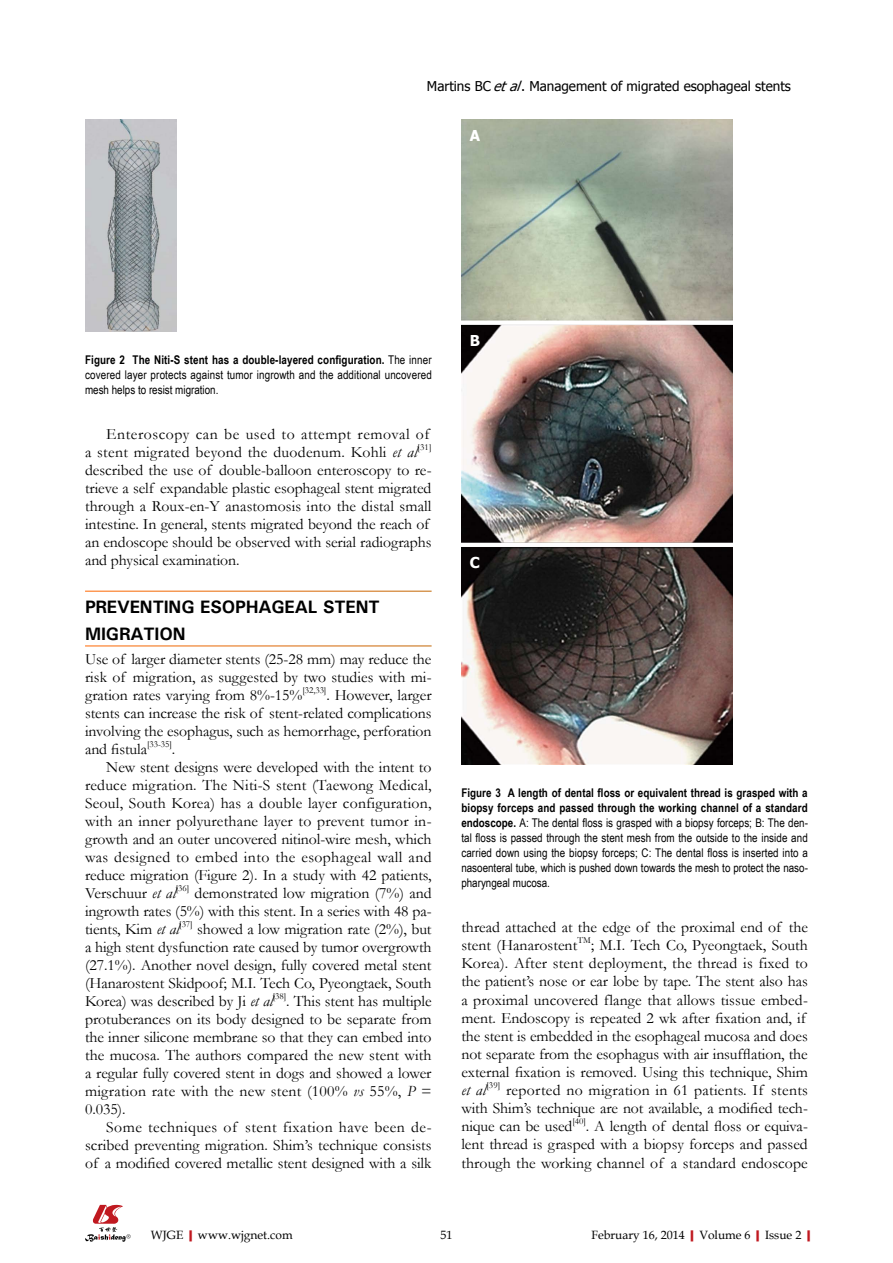
<style>
.page{position:relative;width:893px;height:1263px;background:#fff}
.page>*{position:absolute;margin:0;border:0;box-sizing:border-box;transform-origin:0 0}
.t1{font:700 18px/27px "Univers";letter-spacing:-.01em;color:#000}
.t2{font:15.75px/18px "Garamond";letter-spacing:-.005em;color:#000;text-align:justify}
.t3{font:15.75px "Garamond";letter-spacing:.015em;color:#000}
.t4{font:15.75px/18px "Garamond";letter-spacing:.02em;color:#000}
.t5{font:15.75px "Garamond";letter-spacing:.025em;color:#000}
.t6{font:italic 15.75px "Garamond";color:#000}
.t7{font:700 15px "Tahoma";color:#fff}
.t8{font:13.5px "Tahoma";color:#000}
.t9{font:12px/15px "Arial Narrow";color:#000;text-align:justify}
.t10{font:12px "Book Antiqua";color:#000}
.t11{font:9.15px "Garamond";letter-spacing:-.005em;color:#000}
.s1{font-style:italic}
.s2{font-weight:700}
.s3{font-weight:700;color:#c01920}
</style>
<div class="page">
<svg style="left:85px;top:1205px;width:46px;height:37px"></svg>
<img style="left:85px;top:119px;width:91px;height:212px">
<img style="left:461px;top:119px;width:271px;height:646px">
<svg style="left:461px;top:321px;width:272px;height:4px"></svg>
<hr style="left:458px;top:543px;width:275px;height:4px;background:#fff">
<p class="t8" style="left:427px;top:77px;width:365px">Martins BC <span class="s1">etal</span>. Management of migrated esophageal stents</p>
<p class="t7" style="left:470px;top:125px;width:12px">A</p>
<p class="t9" style="left:85px;top:352px;width:348px"><span class="s2">Figure 2 The Niti-S stent has a double-layered configuration.</span> The inner covered layer protects against tumor ingrowth and the additional uncovered mesh helps to resist migration.</p>
<p class="t4" style="left:85px;top:425px;width:346px;text-indent:21px">Enteroscopy can be used to attempt removal of a stent migrated beyond the duodenum. Kohli <span class="s1">et al</span></p>
<p class="t11" style="left:417px;top:440px;width:16px">[31]</p>
<p class="t2" style="left:85px;top:461px;width:348px;text-align:left">described the use of double-balloon enteroscopy to re&shy;trieve a self expandable plastic esophageal stent migrated through a Roux-en-Y anastomosis into the distal small intestine. In general, stents migrated beyond the reach of an endoscope should be observed with serial radiographs and physical examination.</p>
<p class="t1" style="left:85px;top:592px;width:296px">PREVENTING ESOPHAGEAL STENT<br>MIGRATION</p>
<p class="t2" style="left:85px;top:650px;width:348px">Use of larger diameter stents (25-28 mm) may reduce the risk of migration, as suggested by two studies with mi&shy;gration rates varying from 8%-15%</p>
<p class="t11" style="left:302px;top:683px;width:25px">[32,33]</p>
<p class="t2" style="left:85px;top:686px;width:348px;text-indent:241px">. However, larger stents can increase the risk of stent-related complications involving the esophagus, such as hemorrhage, perforation and fistula</p>
<p class="t11" style="left:147px;top:737px;width:26px">[33-35]</p>
<p class="t2" style="left:172px;top:740px;width:5px">.</p>
<p class="t2" style="left:106px;top:758px;width:327px">New stent designs were developed with the intent to</p>
<p class="t3" style="left:85px;top:775px;width:348px">reduce migration. The Niti-S stent (Taewong Medical,</p>
<p class="t3" style="left:85px;top:793px;width:348px">Seoul, South Korea) has a double layer configuration,</p>
<p class="t3" style="left:85px;top:811px;width:348px">with an inner polyurethane layer to prevent tumor in-</p>
<p class="t2" style="left:85px;top:830px;width:348px">growth and an outer uncovered nitinol-wire mesh, which</p>
<p class="t5" style="left:85px;top:847px;width:348px">was designed to embed into the esophageal wall and</p>
<p class="t2" style="left:85px;top:866px;width:348px">reduce migration (Figure 2). In a study with 42 patients,</p>
<p class="t2" style="left:85px;top:884px;width:92px">Verschuur <span class="s1">et al</span></p>
<p class="t11" style="left:176px;top:881px;width:15px">[36]</p>
<p class="t2" style="left:85px;top:884px;width:348px;text-indent:110px">demonstrated low migration (7%) and ingrowth rates (5%) with this stent. In a series with 48 pa&shy;tients, Kim <span class="s1">et al</span></p>
<p class="t11" style="left:179px;top:917px;width:15px">[37]</p>
<p class="t2" style="left:85px;top:920px;width:348px;text-indent:112px">showed a low migration rate (2%), but a high stent dysfunction rate caused by tumor overgrowth (27.1%). Another novel design, fully covered metal stent (Hanarostent Skidpoof; M.I. Tech Co, Pyeongtaek, South Korea) was described by Ji <span class="s1">et al</span></p>
<p class="t11" style="left:273px;top:989px;width:15px">[38]</p>
<p class="t2" style="left:85px;top:992px;width:348px;text-indent:201px">. This stent has multiple protuberances on its body designed to be separate from the inner silicone membrane so that they can embed into the mucosa. The authors compared the new stent with a regular fully covered stent in dogs and showed a lower migration rate with the new stent (100% <span class="s1">vs</span> 55%, <span class="s1">P</span> = 0.035).</p>
<p class="t2" style="left:85px;top:1118px;width:348px;text-indent:21px">Some techniques of stent fixation have been de&shy;scribed preventing migration. Shim’s technique consists of a modified covered metallic stent designed with a silk</p>
<p class="t7" style="left:470px;top:330px;width:12px">B</p>
<p class="t7" style="left:470px;top:552px;width:12px">C</p>
<p class="t9" style="left:461px;top:784px;width:348px"><span class="s2">Figure 3 A length of dental floss or equivalent thread is grasped with a biopsy forceps and passed through the working channel of a standard endoscope.</span> A: The dental floss is grasped with a biopsy forceps; B: The den&shy;tal floss is passed through the stent mesh from the outside to the inside and carried down using the biopsy forceps; C: The dental floss is inserted into a nasoenteral tube, which is pushed down towards the mesh to protect the naso&shy;pharyngeal mucosa.</p>
<p class="t2" style="left:461px;top:917px;width:348px">thread attached at the edge of the proximal end of the stent (Hanarostent</p>
<p class="t11" style="left:577px;top:933px;width:15px">TM</p>
<p class="t2" style="left:461px;top:936px;width:348px;text-align:left;text-indent:129px">; M.I. Tech Co, Pyeongtaek, South Korea). After stent deployment, the thread is fixed to the patient’s nose or ear lobe by tape. The stent also has a proximal uncovered flange that allows tissue embed&shy;ment. Endoscopy is repeated 2 wk after fixation and, if the stent is embedded in the esophageal mucosa and does not separate from the esophagus with air insufflation, the external fixation is removed. Using this technique, Shim</p>
<p class="t6" style="left:461px;top:1079px;width:26px">et al</p>
<p class="t11" style="left:486px;top:1078px;width:16px">[39]</p>
<p class="t2" style="left:461px;top:1081px;width:348px;text-indent:45px">reported no migration in 61 patients. If stents with Shim’s technique are not available, a modified tech&shy;nique can be used</p>
<p class="t11" style="left:572px;top:1115px;width:15px">[40]</p>
<p class="t2" style="left:461px;top:1117px;width:348px;text-indent:124px">. A length of dental floss or equiva&shy;lent thread is grasped with a biopsy forceps and passed through the working channel of a standard endoscope</p>
<p class="t10" style="left:151px;top:1226px;width:143px">WJGE<span class="s3">|</span>www.wjgnet.com</p>
<p class="t10" style="left:440px;top:1226px;width:13px">51</p>
<p class="t10" style="left:591px;top:1226px;width:226px">February 16, 2014<span class="s3">|</span>Volume 6<span class="s3">|</span>Issue 2<span class="s3">|</span></p>
</div>
